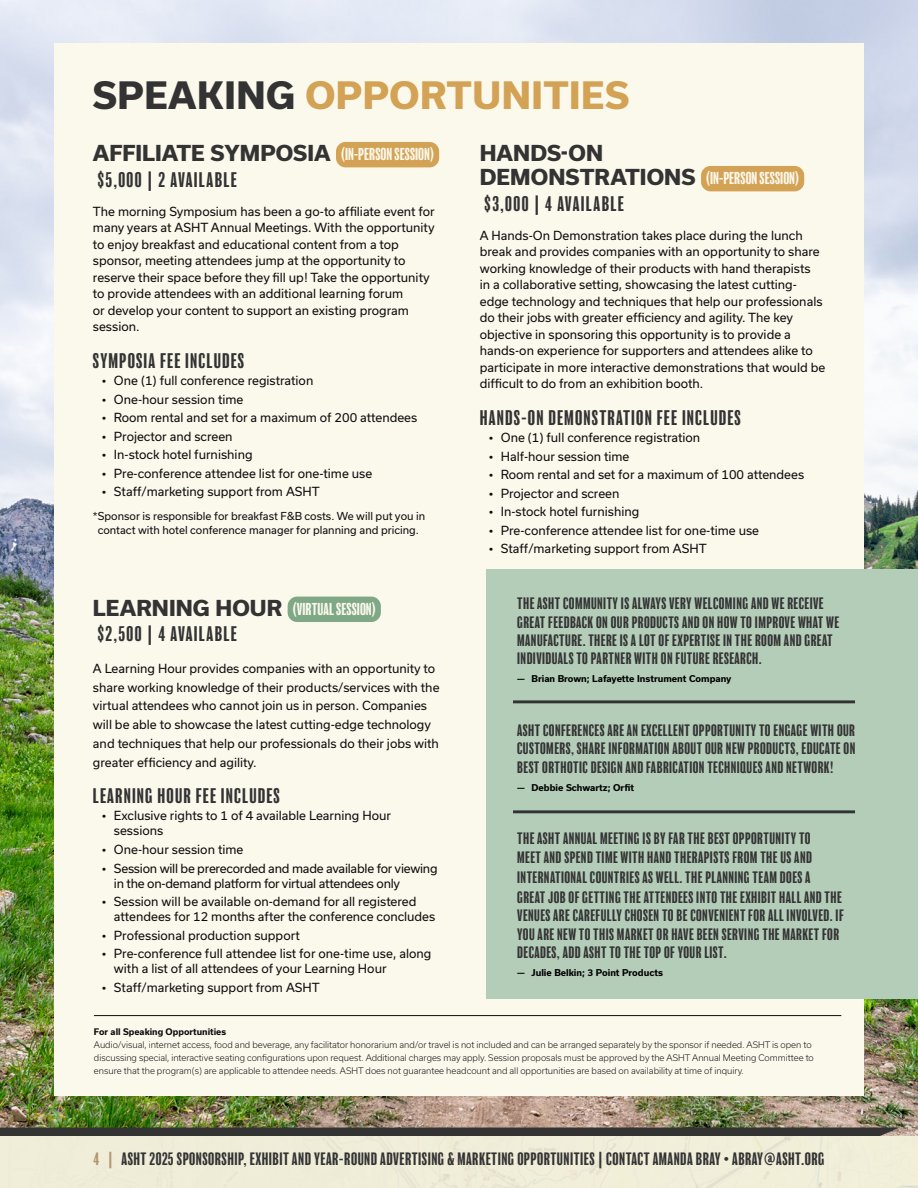
<style>
.page{position:relative;width:918px;height:1188px;background:#fff}
.page>*{position:absolute;margin:0;border:0;box-sizing:border-box;transform-origin:0 0}
.t1{font:800 36px "Usual";letter-spacing:.015em;color:#d3a254}
.t2{font:800 21px "Usual";color:#333}
.t3{font:condensed 19.5px "Balboa";letter-spacing:.06em;color:#333}
.t4{font:condensed 16.5px "Balboa";letter-spacing:.03em;color:#333}
.t5{font:condensed 15.9px "Balboa";letter-spacing:.005em;color:#fbf8ec}
.t6{font:condensed 15.3px/18.3px "Balboa";letter-spacing:.03em;color:#333}
.t7{font:12px/16.5px "Usual";color:#0d0d0d}
.t8{font:12px/15px "Usual";letter-spacing:-.02em;color:#0d0d0d}
.t9{font:10.5px/13.5px "Usual";color:#0d0d0d;text-align:center}
.t10{font:700 9px "Usual";color:#000}
.t11{font:300 8.7px/13px "Usual";color:#0d0d0d}
.t12{font:700 8.7px "Usual";color:#0d0d0d}
.s1{color:#333}
.s2{font-family:"Usual";font-weight:800;font-stretch:normal;font-size:21px;color:#333}
.s3{color:#b1956e}
</style>
<div class="page">
<img style="left:0;top:0;width:918px;height:1136px">
<div style="left:54px;top:43px;width:810px;height:1053px;background:#fbf8ec"></div>
<div style="left:486px;top:569px;width:432px;height:430px;background:#b4cdb9"></div>
<hr style="left:513px;top:700px;width:342px;height:3px;background:#333">
<hr style="left:513px;top:810px;width:342px;height:3px;background:#333">
<hr style="left:94px;top:1015px;width:747px;height:1px;background:#0d0d0d">
<div style="left:288px;top:597px;width:93px;height:25px;background:#7ea886;border-radius:10px"></div>
<div style="left:336px;top:142px;width:103px;height:25px;background:#d3a254;border-radius:10px"></div>
<div style="left:701px;top:166px;width:103px;height:25px;background:#d3a254;border-radius:10px"></div>
<div style="left:0;top:1128px;width:900px;height:8px;background:#333"></div>
<h1 class="t1" style="left:93px;top:75px;width:538px"><span class="s1">SPEAKING</span> OPPORTUNITIES</h1>
<h3 class="t5" style="left:93px;top:146px;width:343px"><span class="s2">AFFILIATE SYMPOSIA</span> (IN-PERSON SESSION)</h3>
<h3 class="t3" style="left:97px;top:169px;width:141px">$5,000 | 2 AVAILABLE</h3>
<p class="t7" style="left:93px;top:203px;width:343px">The morning Symposium has been a go-to affiliate event for many years at ASHT Annual Meetings. With the opportunity to enjoy breakfast and educational content from a top sponsor, meeting attendees jump at the opportunity to reserve their space before they fill up! Take the opportunity to provide attendees with an additional learning forum<br>or develop your content to support an existing program session.</p>
<h3 class="t3" style="left:93px;top:351px;width:153px">SYMPOSIA FEE INCLUDES</h3>
<p class="t7" style="left:102px;top:373px;width:213px">• One (1) full conference registration</p>
<p class="t7" style="left:102px;top:391px;width:143px">• One-hour session time</p>
<p class="t7" style="left:102px;top:410px;width:317px">• Room rental and set for a maximum of 200 attendees</p>
<p class="t7" style="left:102px;top:428px;width:132px">• Projector and screen</p>
<p class="t7" style="left:102px;top:447px;width:152px">• In-stock hotel furnishing</p>
<p class="t7" style="left:102px;top:465px;width:272px">• Pre-conference attendee list for one-time use</p>
<p class="t7" style="left:102px;top:484px;width:219px">• Staff/marketing support from ASHT</p>
<p class="t9" style="left:93px;top:510px;width:334px">*Sponsor is responsible for breakfast F&amp;B costs. We will put you in contact with hotel conference manager for planning and pricing.</p>
<h3 class="t5" style="left:93px;top:601px;width:285px"><span class="s2">LEARNING HOUR</span> (VIRTUAL SESSION)</h3>
<h3 class="t3" style="left:97px;top:624px;width:141px">$2,500 | 4 AVAILABLE</h3>
<p class="t7" style="left:93px;top:659px;width:348px;line-height:18.8px">A Learning Hour provides companies with an opportunity to share working knowledge of their products/services with the virtual attendees who cannot join us in person. Companies will be able to showcase the latest cutting-edge technology and techniques that help our professionals do their jobs with greater efficiency and agility.</p>
<h3 class="t3" style="left:93px;top:786px;width:188px">LEARNING HOUR FEE INCLUDES</h3>
<p class="t7" style="left:114px;top:808px;width:279px;line-height:15px;text-indent:-12px">• Exclusive rights to 1 of 4 available Learning Hour sessions</p>
<p class="t7" style="left:102px;top:841px;width:143px">• One-hour session time</p>
<p class="t8" style="left:114px;top:860px;width:325px;text-indent:-12px">• Session will be prerecorded and made available for viewing in the on-demand platform for virtual attendees only</p>
<p class="t7" style="left:114px;top:894px;width:323px;line-height:15px;text-indent:-12px">• Session will be available on-demand for all registered attendees for 12 months after the conference concludes</p>
<p class="t7" style="left:102px;top:927px;width:199px">• Professional production support</p>
<p class="t7" style="left:114px;top:946px;width:319px;line-height:15px;text-indent:-12px">• Pre-conference full attendee list for one-time use, along with a list of all attendees of your Learning Hour</p>
<p class="t7" style="left:102px;top:979px;width:219px">• Staff/marketing support from ASHT</p>
<h2 class="t2" style="left:480px;top:141px;width:125px">HANDS-ON</h2>
<h3 class="t5" style="left:480px;top:170px;width:321px"><span class="s2">DEMONSTRATIONS</span> (IN-PERSON SESSION)</h3>
<h3 class="t3" style="left:484px;top:193px;width:141px">$3,000 | 4 AVAILABLE</h3>
<p class="t7" style="left:480px;top:227px;width:347px">A Hands-On Demonstration takes place during the lunch break and provides companies with an opportunity to share working knowledge of their products with hand therapists<br>in a collaborative setting, showcasing the latest cutting&shy;edge technology and techniques that help our professionals do their jobs with greater efficiency and agility. The key objective in sponsoring this opportunity is to provide a hands-on experience for supporters and attendees alike to participate in more interactive demonstrations that would be difficult to do from an exhibition booth.</p>
<h3 class="t3" style="left:480px;top:408px;width:263px">HANDS-ON DEMONSTRATION FEE INCLUDES</h3>
<p class="t7" style="left:489px;top:430px;width:213px">• One (1) full conference registration</p>
<p class="t7" style="left:489px;top:448px;width:142px">• Half-hour session time</p>
<p class="t7" style="left:489px;top:467px;width:317px">• Room rental and set for a maximum of 100 attendees</p>
<p class="t7" style="left:489px;top:485px;width:132px">• Projector and screen</p>
<p class="t7" style="left:489px;top:504px;width:152px">• In-stock hotel furnishing</p>
<p class="t7" style="left:489px;top:522px;width:272px">• Pre-conference attendee list for one-time use</p>
<p class="t7" style="left:489px;top:541px;width:219px">• Staff/marketing support from ASHT</p>
<p class="t6" style="left:517px;top:595px;width:323px">THE ASHT COMMUNITY IS ALWAYS VERY WELCOMING AND WE RECEIVE GREAT FEEDBACK ON OUR PRODUCTS AND ON HOW TO IMPROVE WHAT WE MANUFACTURE. THERE IS A LOT OF EXPERTISE IN THE ROOM AND GREAT INDIVIDUALS TO PARTNER WITH ON FUTURE RESEARCH.</p>
<p class="t10" style="left:517px;top:674px;width:216px">— Brian Brown; Lafayette Instrument Company</p>
<p class="t6" style="left:517px;top:722px;width:340px;text-align:justify">ASHT CONFERENCES ARE AN EXCELLENT OPPORTUNITY TO ENGAGE WITH OUR CUSTOMERS, SHARE INFORMATION ABOUT OUR NEW PRODUCTS, EDUCATE ON BEST ORTHOTIC DESIGN AND FABRICATION TECHNIQUES AND NETWORK!</p>
<p class="t10" style="left:517px;top:782px;width:118px">— Debbie Schwartz; Orfit</p>
<p class="t6" style="left:517px;top:829px;width:326px;line-height:19.8px">THE ASHT ANNUAL MEETING IS BY FAR THE BEST OPPORTUNITY TO<br>MEET AND SPEND TIME WITH HAND THERAPISTS FROM THE US AND INTERNATIONAL COUNTRIES AS WELL. THE PLANNING TEAM DOES A GREAT JOB OF GETTING THE ATTENDEES INTO THE EXHIBIT HALL AND THE</p>
<p class="t6" style="left:517px;top:907px;width:328px">VENUES ARE CAREFULLY CHOSEN TO BE CONVENIENT FOR ALL INVOLVED. IF<br>YOU ARE NEW TO THIS MARKET OR HAVE BEEN SERVING THE MARKET FOR<br>DECADES, ADD ASHT TO THE TOP OF YOUR LIST.</p>
<p class="t10" style="left:517px;top:967px;width:147px">— Julie Belkin; 3 Point Products</p>
<p class="t12" style="left:94px;top:1027px;width:134px">For all Speaking Opportunities</p>
<p class="t11" style="left:94px;top:1038px;width:721px">Audio/visual, internet access, food and beverage, any facilitator honorarium and/or travel is not included and can be arranged separately by the sponsor if needed. ASHT is open to discussing special, interactive seating configurations upon request. Additional charges may apply. Session proposals must be approved by the ASHT Annual Meeting Committee to ensure that the program(s) are applicable to attendee needs. ASHT does not guarantee headcount and all opportunities are based on availability at time of inquiry.</p>
<h3 class="t4" style="left:94px;top:1150px;width:732px"><span class="s3">4 |</span> ASHT 2025 SPONSORSHIP, EXHIBIT AND YEAR-ROUND ADVERTISING &amp; MARKETING OPPORTUNITIES | CONTACT AMANDA BRAY • ABRAY@ASHT.ORG</h3>
</div>
